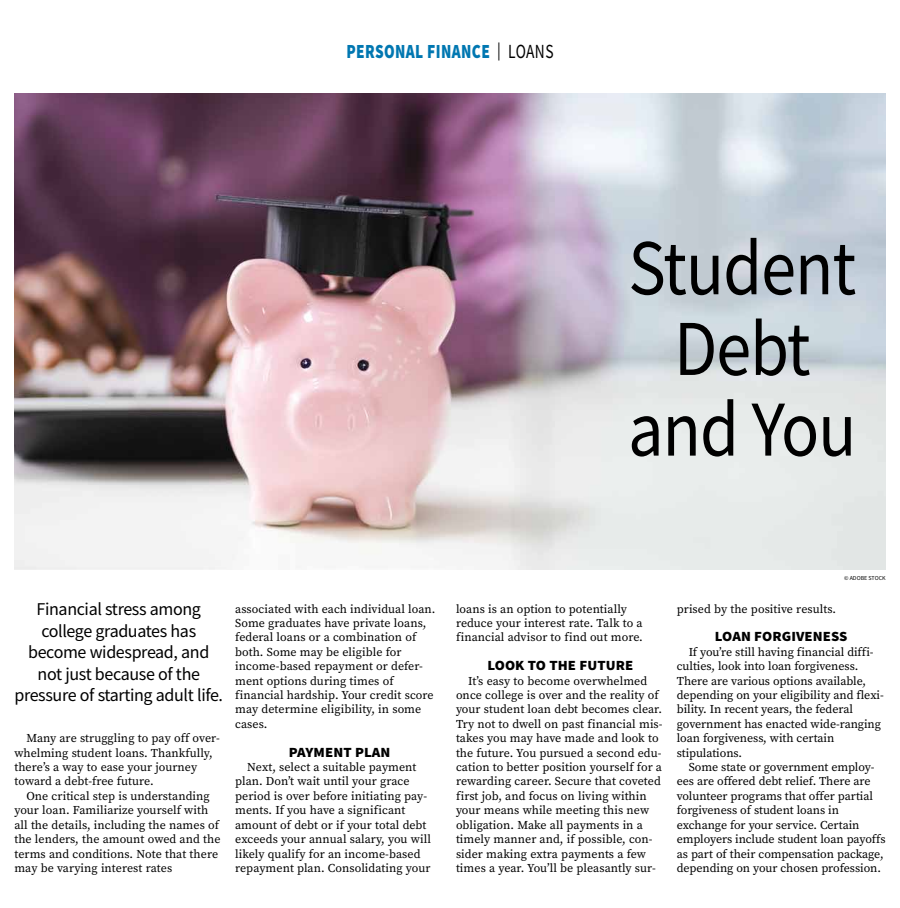
<style>
.page{position:relative;width:900px;height:908px;background:#fff}
.page>*{position:absolute;margin:0;border:0;box-sizing:border-box;transform-origin:0 0}
.t1{font:79.2px/80.6px "Source Sans Pro";letter-spacing:-.015em;color:#000;text-align:center;scale:.89 1}
.t2{font:900 20px "Source Sans Pro";letter-spacing:.025em;color:#0077b1;scale:.77 1}
.t3{font:18px/21.6px "Source Sans Pro";letter-spacing:-.02em;color:#000;text-align:center}
.t4{font:900 14px "Source Sans Pro";letter-spacing:.005em;color:#000;scale:1.05 1}
.t5{font:12px/14.4px "Source Serif Pro";letter-spacing:.005em;color:#000}
.t6{font:6px "Source Sans Pro";color:#000}
.s1{font-weight:400;font-size:18px;color:#000}
.s2{font-weight:400;color:#000}
</style>
<div class="page">
<img style="left:15px;top:94px;width:870px;height:475px">
<h2 class="t2" style="left:346px;top:38px;width:270px">PERSONAL FINANCE <span class="s1">|</span> <span class="s2">LOANS</span></h2>
<h1 class="t1" style="left:628px;top:227px;width:258px">Student<br>Debt and You</h1>
<h3 class="t3" style="left:14px;top:598px;width:210px">Financial stress among college graduates has become widespread, and not just because of the pressure of starting adult life.</h3>
<p class="t5" style="left:14px;top:730px;width:207px;text-indent:12px">Many are struggling to pay off over&shy;whelming student loans. Thankfully, there’s a way to ease your journey toward a debt-free future.</p>
<p class="t5" style="left:14px;top:788px;width:208px;text-indent:12px">One critical step is understanding your loan. Familiarize yourself with all the details, including the names of the lenders, the amount owed and the terms and conditions. Note that there may be varying interest rates</p>
<p class="t5" style="left:235px;top:601px;width:202px">associated with each individual loan.<br>Some graduates have private loans, federal loans or a combination of both. Some may be eligible for income-based repayment or defer&shy;ment options during times of financial hardship. Your credit score may determine eligibility, in some cases.</p>
<p class="t4" style="left:289px;top:742px;width:98px">PAYMENT PLAN</p>
<p class="t5" style="left:235px;top:759px;width:197px;text-indent:12px">Next, select a suitable payment plan. Don’t wait until your grace period is over before initiating pay&shy;ments. If you have a significant amount of debt or if your total debt exceeds your annual salary, you will likely qualify for an income-based repayment plan. Consolidating your</p>
<p class="t5" style="left:456px;top:601px;width:188px">loans is an option to potentially reduce your interest rate. Talk to a financial advisor to find out more.</p>
<p class="t4" style="left:487px;top:655px;width:140px">LOOK TO THE FUTURE</p>
<p class="t5" style="left:456px;top:673px;width:208px;text-indent:12px">It’s easy to become overwhelmed once college is over and the reality of your student loan debt becomes clear.<br>Try not to dwell on past financial mis&shy;takes you may have made and look to the future. You pursued a second edu&shy;cation to better position yourself for a rewarding career. Secure that coveted first job, and focus on living within your means while meeting this new obligation. Make all payments in a timely manner and, if possible, con&shy;sider making extra payments a few times a year. You’ll be pleasantly sur-</p>
<p class="t6" style="left:844px;top:573px;width:43px">© ADOBE STOCK</p>
<p class="t5" style="left:677px;top:601px;width:161px">prised by the positive results.</p>
<p class="t4" style="left:715px;top:626px;width:128px">LOAN FORGIVENESS</p>
<p class="t5" style="left:677px;top:644px;width:209px;text-indent:12px">If you’re still having financial diffi&shy;culties, look into loan forgiveness.<br>There are various options available, depending on your eligibility and flexi&shy;bility. In recent years, the federal government has enacted wide-ranging loan forgiveness, with certain stipulations.</p>
<p class="t5" style="left:677px;top:759px;width:210px;text-indent:12px">Some state or government employ&shy;ees are offered debt relief. There are volunteer programs that offer partial forgiveness of student loans in exchange for your service. Certain employers include student loan payoffs as part of their compensation package, depending on your chosen profession.</p>
</div>
